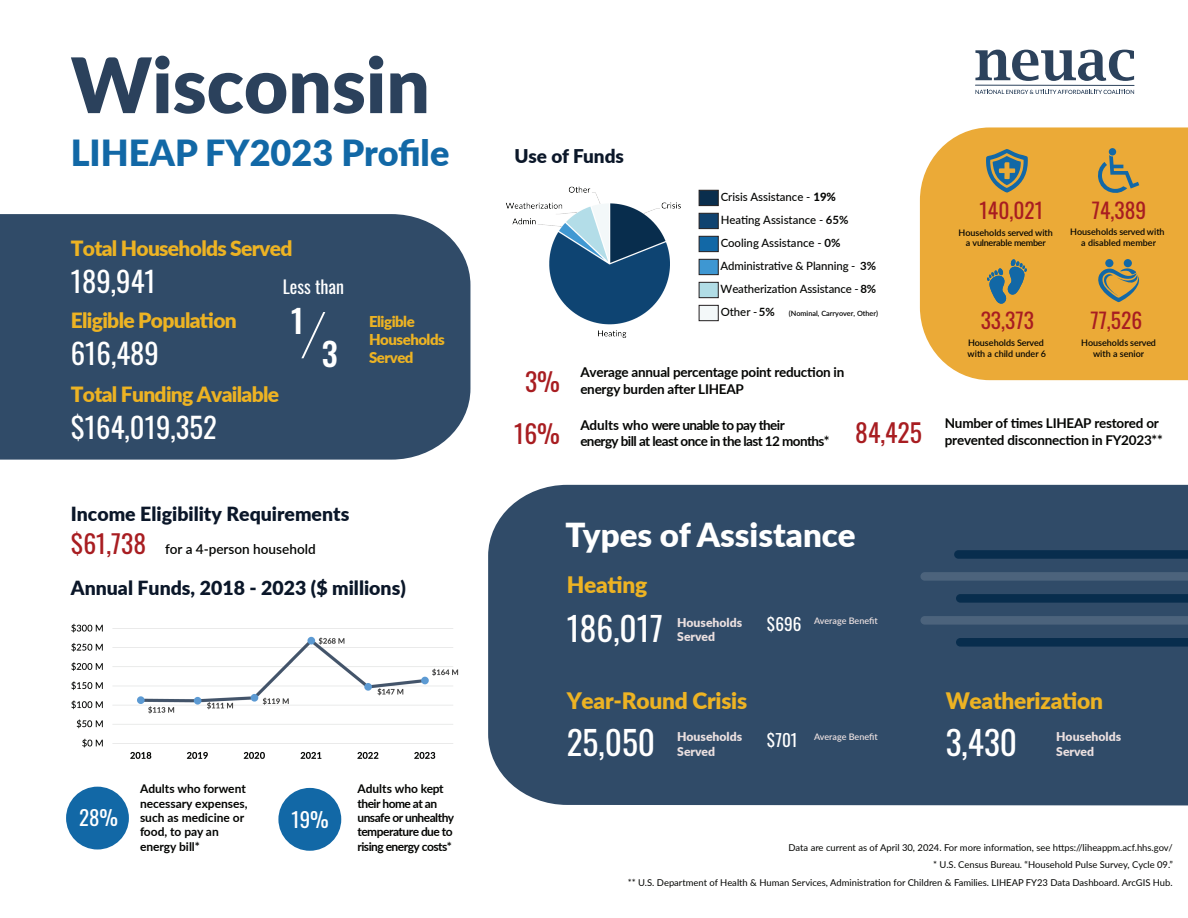
<style>
.page{position:relative;width:1188px;height:918px;background:#fff}
.page>*{position:absolute;margin:0;border:0;box-sizing:border-box;transform-origin:0 0}
.t1{font:900 76.5px "Lato";color:#2b415c}
.t2{font:900 36px "Lato";color:#1268a6}
.t3{font:33.45px "Oswald";color:#fff}
.t4{font:900 33.15px "Lato";color:#fff}
.t5{font:500 32.25px "Oswald";color:#fff}
.t6{font:28.65px "Oswald";color:#fff}
.t7{font:25.65px "Oswald";color:#a81d21}
.t8{font:900 22.65px "Lato";letter-spacing:-.01em;color:#edb323}
.t9{font:21.45px "Oswald";color:#a81d21}
.t10{font:900 21px "Lato";letter-spacing:-.035em;color:#edb323}
.t11{font:20.85px "Oswald";color:#fff}
.t12{font:900 19.5px "Lato";color:#0b1729}
.t13{font:900 18.9px "Lato";color:#0b1729}
.t14{font:18px "Oswald";color:#fff}
.t15{font:17.25px "Oswald";color:#fff}
.t16{font:900 15px/18px "Lato";letter-spacing:-.035em;color:#edb323}
.t17{font:700 13.5px/16.2px "Lato";letter-spacing:-.02em;color:#040503}
.t18{font:700 13.5px/16.2px "Lato";letter-spacing:-.045em;color:#040503}
.t19{font:600 13.5px "Lato";color:#040503}
.t20{font:900 12.15px "Lato";color:#eadfdf}
.t21{font:700 12px/14.4px "Lato";letter-spacing:-.045em;color:#040503}
.t22{font:700 12px/14.4px "Lato";letter-spacing:-.015em;color:#040503}
.t23{font:500 11.4px/23px "Lato";color:#040503}
.t24{font:9.45px/17.5px "Lato";color:#040503;text-align:right}
.t25{font:600 9px/10.8px "Lato";color:#040503;text-align:center}
.t26{font:600 9px/10.8px "Lato";letter-spacing:-.02em;color:#040503;text-align:center}
.t27{font:600 9px "Lato";letter-spacing:-.005em;color:#eadfdf}
.t28{font:600 7.35px "Lato";color:#000}
.s1{font-family:"Oswald";font-weight:400;font-size:25.65px;color:#a81d21}
.s2{font-weight:800}
.s3{font-weight:700}
</style>
<div class="page">
<div style="left:488px;top:485px;width:700px;height:320px;background:#304b68"></div>
<div style="left:66px;top:787px;width:63px;height:63px;background:#1268a6;border-radius:50%"></div>
<div style="left:920px;top:127px;width:268px;height:253px;background:#ebaa37"></div>
<div style="left:0;top:214px;width:470px;height:246px;background:#304b68"></div>
<div style="left:278px;top:788px;width:63px;height:63px;background:#1268a6;border-radius:50%"></div>
<svg style="left:1097px;top:155px;width:42px;height:39px;background:#b29853"></svg>
<div style="left:1109px;top:148px;width:7px;height:8px;background:#1268a6;border-radius:50%"></div>
<svg style="left:986px;top:149px;width:42px;height:44px;background:#7f896d"></svg>
<svg style="left:986px;top:259px;width:41px;height:47px;background:#918e64"></svg>
<svg style="left:1097px;top:268px;width:42px;height:34px"></svg>
<div style="left:1105px;top:259px;width:8px;height:8px;background:#1268a6;border-radius:50%"></div>
<div style="left:1124px;top:259px;width:8px;height:8px;background:#1268a6;border-radius:50%"></div>
<div style="left:699px;top:305px;width:19px;height:16px;background:#f3f8f9;border:1px solid #231f20"></div>
<div style="left:699px;top:282px;width:19px;height:16px;background:#b1dde6;border:1px solid #231f20"></div>
<div style="left:699px;top:259px;width:19px;height:16px;background:#3e97d2;border:1px solid #231f20"></div>
<div style="left:699px;top:236px;width:19px;height:16px;background:#1268a6;border:1px solid #231f20"></div>
<div style="left:699px;top:213px;width:19px;height:16px;background:#104370;border:1px solid #231f20"></div>
<div style="left:699px;top:190px;width:19px;height:16px;background:#0a2e4d;border:1px solid #231f20"></div>
<svg style="left:975px;top:50px;width:159px;height:31px"></svg>
<svg style="left:975px;top:90px;width:159px;height:4px"></svg>
<hr style="left:975px;top:85px;width:159px;height:1px;background:#2c425c">
<svg style="left:301px;top:312px;width:24px;height:46px"></svg>
<img style="left:506px;top:186px;width:193px;height:152px">
<svg style="left:954px;top:550px;width:234px;height:9px;background:#0a2e4e"></svg>
<svg style="left:956px;top:594px;width:232px;height:9px;background:#0a2e4e"></svg>
<svg style="left:920px;top:572px;width:268px;height:9px;background:#4a617a"></svg>
<svg style="left:956px;top:638px;width:232px;height:9px;background:#0a2e4e"></svg>
<svg style="left:920px;top:616px;width:268px;height:9px;background:#4a617a"></svg>
<img style="left:71px;top:623px;width:388px;height:136px">
<h1 class="t1" style="left:71px;top:28px;width:361px">Wisconsin</h1>
<h2 class="t2" style="left:71px;top:126px;width:380px">LIHEAP FY2023 Profile</h2>
<h3 class="t13" style="left:515px;top:142px;width:111px">Use of Funds</h3>
<h3 class="t10" style="left:71px;top:233px;width:223px">Total Households Served</h3>
<h3 class="t6" style="left:71px;top:256px;width:87px">189,941</h3>
<h3 class="t10" style="left:71px;top:305px;width:167px">Eligible Population</h3>
<h3 class="t6" style="left:71px;top:328px;width:90px">616,489</h3>
<h3 class="t10" style="left:71px;top:379px;width:210px">Total Funding Available</h3>
<h3 class="t6" style="left:71px;top:402px;width:148px">$164,019,352</h3>
<h3 class="t14" style="left:283px;top:271px;width:63px">Less than</h3>
<h3 class="t5" style="left:291px;top:304px;width:14px">1</h3>
<h3 class="t5" style="left:322px;top:337px;width:17px">3</h3>
<h3 class="t16" style="left:369px;top:312px;width:77px">Eligible<br>Households<br>Served</h3>
<h3 class="t12" style="left:71px;top:499px;width:280px">Income Eligibility Requirements</h3>
<h3 class="t19" style="left:71px;top:540px;width:246px"><span class="s1">$61,738</span> for a 4-person household</h3>
<h3 class="t12" style="left:71px;top:574px;width:336px">Annual Funds, 2018 - 2023 ($ millions)</h3>
<p class="t22" style="left:140px;top:781px;width:109px">Adults who forwent necessary expenses, such as medicine or food, to pay an energy bill*</p>
<p class="t21" style="left:357px;top:781px;width:98px">Adults who kept their home at an unsafe or unhealthy temperature due to rising energy costs*</p>
<h3 class="t11" style="left:79px;top:799px;width:40px">28%</h3>
<h3 class="t11" style="left:292px;top:801px;width:39px">19%</h3>
<h3 class="t7" style="left:525px;top:359px;width:37px">3%</h3>
<h3 class="t7" style="left:514px;top:411px;width:47px">16%</h3>
<p class="t23" style="left:721px;top:185px;width:157px">Crisis Assistance - <span class="s2">19%<br></span>Heating Assistance - <span class="s3">65%<br></span>Cooling Assistance - <span class="s3">0%<br></span>Administrative &amp; Planning - <span class="s3">3%<br></span>Weatherization Assistance -<span class="s3">8%<br></span>Other -<span class="s3">5%</span></p>
<p class="t28" style="left:789px;top:308px;width:91px">(Nominal, Carryover, Other)</p>
<h3 class="t17" style="left:580px;top:364px;width:266px">Average annual percentage point reduction in energy burden after LIHEAP</h3>
<h3 class="t9" style="left:979px;top:191px;width:65px">140,021</h3>
<h3 class="t9" style="left:1092px;top:191px;width:56px">74,389</h3>
<p class="t26" style="left:959px;top:227px;width:96px">Households served with a vulnerable member</p>
<p class="t25" style="left:1070px;top:226px;width:96px">Households served with a disabled member</p>
<h3 class="t9" style="left:981px;top:302px;width:55px">33,373</h3>
<h3 class="t9" style="left:1090px;top:301px;width:53px">77,526</h3>
<p class="t25" style="left:968px;top:337px;width:80px;text-align:left">Households Served with a child under 6</p>
<p class="t25" style="left:1081px;top:337px;width:76px">Households served with a senior</p>
<h3 class="t18" style="left:580px;top:416px;width:251px">Adults who were unable to pay their<br>energy bill at least once in the last 12 months*</h3>
<h3 class="t17" style="left:855px;top:415px;width:309px;text-align:right">Number of times LIHEAP restored or<br><span class="s1">84,425</span> prevented disconnection in FY2023**</h3>
<h3 class="t4" style="left:565px;top:510px;width:292px">Types of Assistance</h3>
<h3 class="t8" style="left:567px;top:568px;width:82px">Heating</h3>
<h3 class="t3" style="left:567px;top:598px;width:98px">186,017</h3>
<p class="t20" style="left:677px;top:613px;width:66px">Households</p>
<p class="t20" style="left:677px;top:628px;width:39px">Served</p>
<h3 class="t15" style="left:767px;top:609px;width:36px">$696</h3>
<p class="t27" style="left:814px;top:614px;width:65px">Average Benefit</p>
<h3 class="t8" style="left:567px;top:684px;width:182px">Year-Round Crisis</h3>
<h3 class="t8" style="left:946px;top:684px;width:159px">Weatherization</h3>
<h3 class="t3" style="left:567px;top:712px;width:90px">25,050</h3>
<p class="t20" style="left:677px;top:727px;width:66px">Households</p>
<p class="t20" style="left:677px;top:742px;width:39px">Served</p>
<h3 class="t15" style="left:767px;top:725px;width:32px">$701</h3>
<p class="t27" style="left:814px;top:730px;width:65px">Average Benefit</p>
<h3 class="t3" style="left:946px;top:712px;width:73px">3,430</h3>
<p class="t20" style="left:1056px;top:727px;width:66px">Households</p>
<p class="t20" style="left:1056px;top:742px;width:39px">Served</p>
<p class="t24" style="left:628px;top:838px;width:546px">Data are current as of April 30, 2024. For more information, see https://liheappm.acf.hhs.gov/<br>* U.S. Census Bureau. “Household Pulse Survey, Cycle 09.”<br>** U.S. Department of Health &amp; Human Services, Administration for Children &amp; Families. LIHEAP FY23 Data Dashboard. ArcGIS Hub.</p>
</div>
